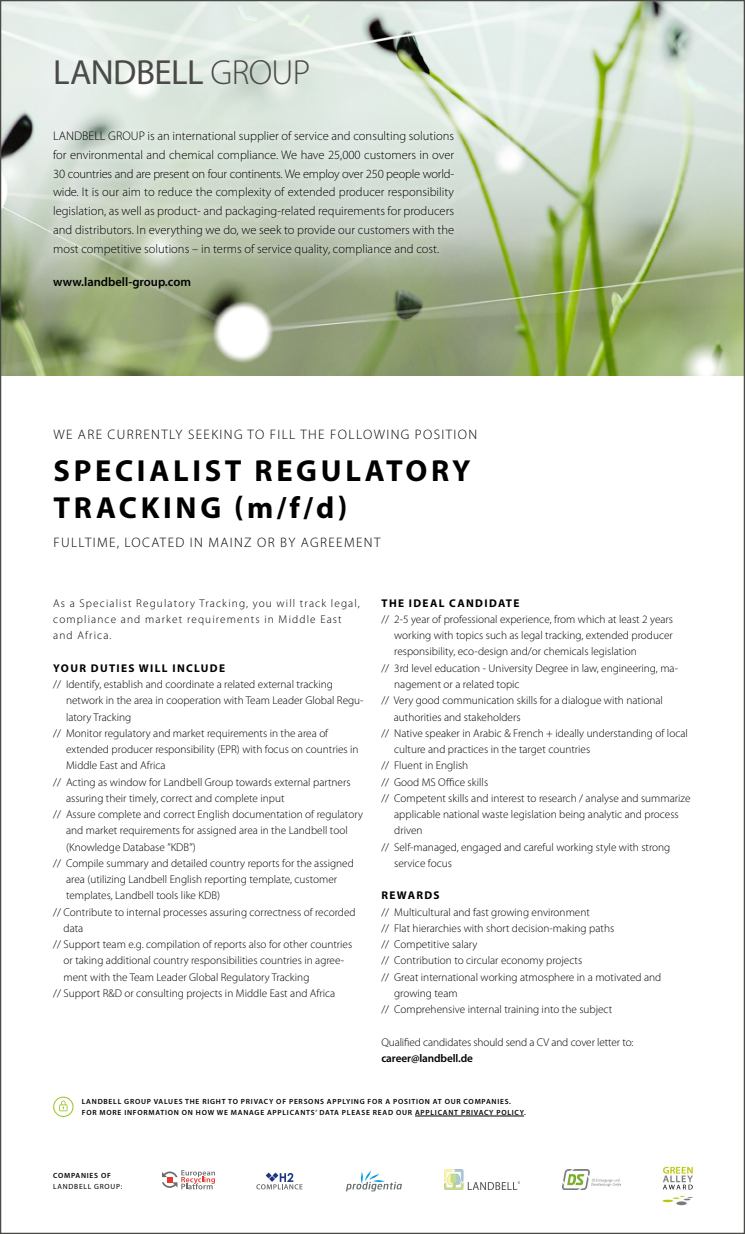
<style>
.page{position:relative;width:745px;height:1234px;background:#fff}
.page>*{position:absolute;margin:0;border:0;box-sizing:border-box;transform-origin:0 0}
.t1{font:35px "Myriad Pro";letter-spacing:-.015em;color:#4a4a49}
.t2{font:700 30.5px/36.6px "Myriad Pro";letter-spacing:.12em;color:#000}
.t3{font:300 13.75px "Myriad Pro";letter-spacing:.1em;color:#000}
.t4{font:300 12.5px/18.8px "Myriad Pro";color:#000;text-align:justify}
.t5{font:600 12.5px "Myriad Pro";color:#000}
.t6{font:300 11.25px "Myriad Pro";color:#000}
.t7{font:300 11.25px/16.2px "Myriad Pro";letter-spacing:.1em;color:#000}
.t8{font:700 11.25px "Myriad Pro";letter-spacing:.12em;color:#000}
.t9{font:600 11.25px "Myriad Pro";letter-spacing:-.01em;color:#000}
.t10{font:600 7.5px/11.2px "Myriad Pro";letter-spacing:.1em;color:#000}
.t11{font:7.5px "Myriad Pro";letter-spacing:.1em;color:#000}
.s1{font-weight:300}
</style>
<div class="page">
<img style="left:2px;top:2px;width:740px;height:374px">
<svg style="left:46px;top:124px;width:415px;height:138px;background:#ced8cb"></svg>
<img style="left:444px;top:1169px;width:75px;height:20px">
<img style="left:662px;top:1166px;width:31px;height:40px">
<img style="left:562px;top:1169px;width:58px;height:20px">
<svg style="left:256px;top:1172px;width:46px;height:17px"></svg>
<svg style="left:346px;top:1170px;width:55px;height:21px"></svg>
<svg style="left:162px;top:1170px;width:53px;height:19px"></svg>
<hr style="left:415px;top:1115px;width:108px;height:1px;background:#000">
<div style="left:53px;top:1096px;width:20px;height:20px;border:1px solid #98c222;border-radius:50%"></div>
<svg style="left:59px;top:1100px;width:8px;height:10px"></svg>
<h1 class="t1" style="left:53px;top:51px;width:258px">LANDBELL <span class="s1">GROUP</span></h1>
<p class="t4" style="left:53px;top:126px;width:402px">LANDBELL GROUP is an international supplier of service and consulting solutions for environmental and chemical compliance. We have 25,000 customers in over 30 countries and are present on four continents. We employ over 250 people world&shy;wide. It is our aim to reduce the complexity of extended producer responsibility legislation, as well as product- and packaging-related requirements for producers and distributors. In everything we do, we seek to provide our customers with the most competitive solutions – in terms of service quality, compliance and cost.</p>
<p class="t5" style="left:53px;top:274px;width:139px">www.landbell-group.com</p>
<p class="t3" style="left:53px;top:426px;width:425px">WE ARE CURRENTLY SEEKING TO FILL THE FOLLOWING POSITION</p>
<h2 class="t2" style="left:53px;top:451px;width:418px">SPECIALIST REGULATORY<br>TRACKING (m/f/d)</h2>
<p class="t3" style="left:53px;top:534px;width:328px">FULLTIME, LOCATED IN MAINZ OR BY AGREEMENT</p>
<p class="t7" style="left:53px;top:594px;width:308px">As a Specialist Regulatory Tracking, you will track legal, compliance and market requirements in Middle East and Africa.</p>
<p class="t8" style="left:53px;top:660px;width:173px">YOUR DUTIES WILL INCLUDE</p>
<p class="t6" style="left:53px;top:677px;width:281px">// Identify, establish and coordinate a related external tracking</p>
<p class="t6" style="left:66px;top:693px;width:299px">network in the area in cooperation with Team Leader Global Regu-</p>
<p class="t6" style="left:66px;top:710px;width:67px">latory Tracking</p>
<p class="t6" style="left:53px;top:726px;width:276px">// Monitor regulatory and market requirements in the area of</p>
<p class="t6" style="left:66px;top:742px;width:294px">extended producer responsibility (EPR) with focus on countries in</p>
<p class="t6" style="left:66px;top:758px;width:101px">Middle East and Africa</p>
<p class="t6" style="left:53px;top:775px;width:298px">// Acting as window for Landbell Group towards external partners</p>
<p class="t6" style="left:66px;top:791px;width:220px">assuring their timely, correct and complete input</p>
<p class="t6" style="left:53px;top:807px;width:311px">// Assure complete and correct English documentation of regulatory</p>
<p class="t6" style="left:66px;top:823px;width:283px">and market requirements for assigned area in the Landbell tool</p>
<p class="t6" style="left:66px;top:840px;width:131px">(Knowledge Database ”KDB”)</p>
<p class="t6" style="left:53px;top:856px;width:302px">// Compile summary and detailed country reports for the assigned</p>
<p class="t6" style="left:66px;top:872px;width:272px">area (utilizing Landbell English reporting template, customer</p>
<p class="t6" style="left:66px;top:888px;width:155px">templates, Landbell tools like KDB)</p>
<p class="t6" style="left:53px;top:905px;width:304px">// Contribute to internal processes assuring correctness of recorded</p>
<p class="t6" style="left:64px;top:921px;width:21px">data</p>
<p class="t6" style="left:53px;top:937px;width:300px">// Support team e.g. compilation of reports also for other countries</p>
<p class="t6" style="left:64px;top:953px;width:282px">or taking additional country responsibilities countries in agree-</p>
<p class="t6" style="left:64px;top:969px;width:247px">ment with the Team Leader Global Regulatory Tracking</p>
<p class="t6" style="left:53px;top:986px;width:283px">// Support R&amp;D or consulting projects in Middle East and Africa</p>
<p class="t8" style="left:381px;top:595px;width:139px">THE IDEAL CANDIDATE</p>
<p class="t6" style="left:381px;top:612px;width:293px">// 2-5 year of professional experience, from which at least 2 years</p>
<p class="t6" style="left:394px;top:628px;width:280px">working with topics such as legal tracking, extended producer</p>
<p class="t6" style="left:394px;top:644px;width:244px">responsibility, eco-design and/or chemicals legislation</p>
<p class="t6" style="left:381px;top:661px;width:298px">// 3rd level education - University Degree in law, engineering, ma-</p>
<p class="t6" style="left:394px;top:677px;width:127px">nagement or a related topic</p>
<p class="t6" style="left:381px;top:693px;width:283px">// Very good communication skills for a dialogue with national</p>
<p class="t6" style="left:393px;top:709px;width:128px">authorities and stakeholders</p>
<p class="t6" style="left:381px;top:726px;width:308px">// Native speaker in Arabic &amp; French + ideally understanding of local</p>
<p class="t6" style="left:394px;top:742px;width:197px">culture and practices in the target countries</p>
<p class="t6" style="left:381px;top:758px;width:88px">// Fluent in English</p>
<p class="t6" style="left:381px;top:774px;width:108px">// Good MS Office skills</p>
<p class="t6" style="left:381px;top:791px;width:310px">// Competent skills and interest to research / analyse and summarize</p>
<p class="t6" style="left:394px;top:807px;width:286px">applicable national waste legislation being analytic and process</p>
<p class="t6" style="left:394px;top:823px;width:30px">driven</p>
<p class="t6" style="left:381px;top:839px;width:290px">// Self-managed, engaged and careful working style with strong</p>
<p class="t6" style="left:394px;top:856px;width:59px">service focus</p>
<p class="t8" style="left:381px;top:888px;width:60px">REWARDS</p>
<p class="t6" style="left:381px;top:904px;width:210px">// Multicultural and fast growing environment</p>
<p class="t6" style="left:381px;top:921px;width:234px">// Flat hierarchies with short decision-making paths</p>
<p class="t6" style="left:381px;top:937px;width:98px">// Competitive salary</p>
<p class="t6" style="left:381px;top:953px;width:202px">// Contribution to circular economy projects</p>
<p class="t6" style="left:381px;top:969px;width:281px">// Great international working atmosphere in a motivated and</p>
<p class="t6" style="left:394px;top:986px;width:65px">growing team</p>
<p class="t6" style="left:381px;top:1002px;width:232px">// Comprehensive internal training into the subject</p>
<p class="t6" style="left:381px;top:1034px;width:253px">Qualified candidates should send a CV and cover letter to:</p>
<p class="t9" style="left:381px;top:1050px;width:93px">career@landbell.de</p>
<p class="t10" style="left:82px;top:1095px;width:445px">LANDBELL GROUP VALUES THE RIGHT TO PRIVACY OF PERSONS APPLYING FOR A POSITION AT OUR COMPANIES.<br>FOR MORE INFORMATION ON HOW WE MANAGE APPLICANTS’ DATA PLEASE READ OUR APPLICANT PRIVACY POLICY.</p>
<p class="t10" style="left:53px;top:1168px;width:59px">COMPANIES OF</p>
<p class="t11" style="left:53px;top:1181px;width:71px">LANDBELL GROUP:</p>
</div>
